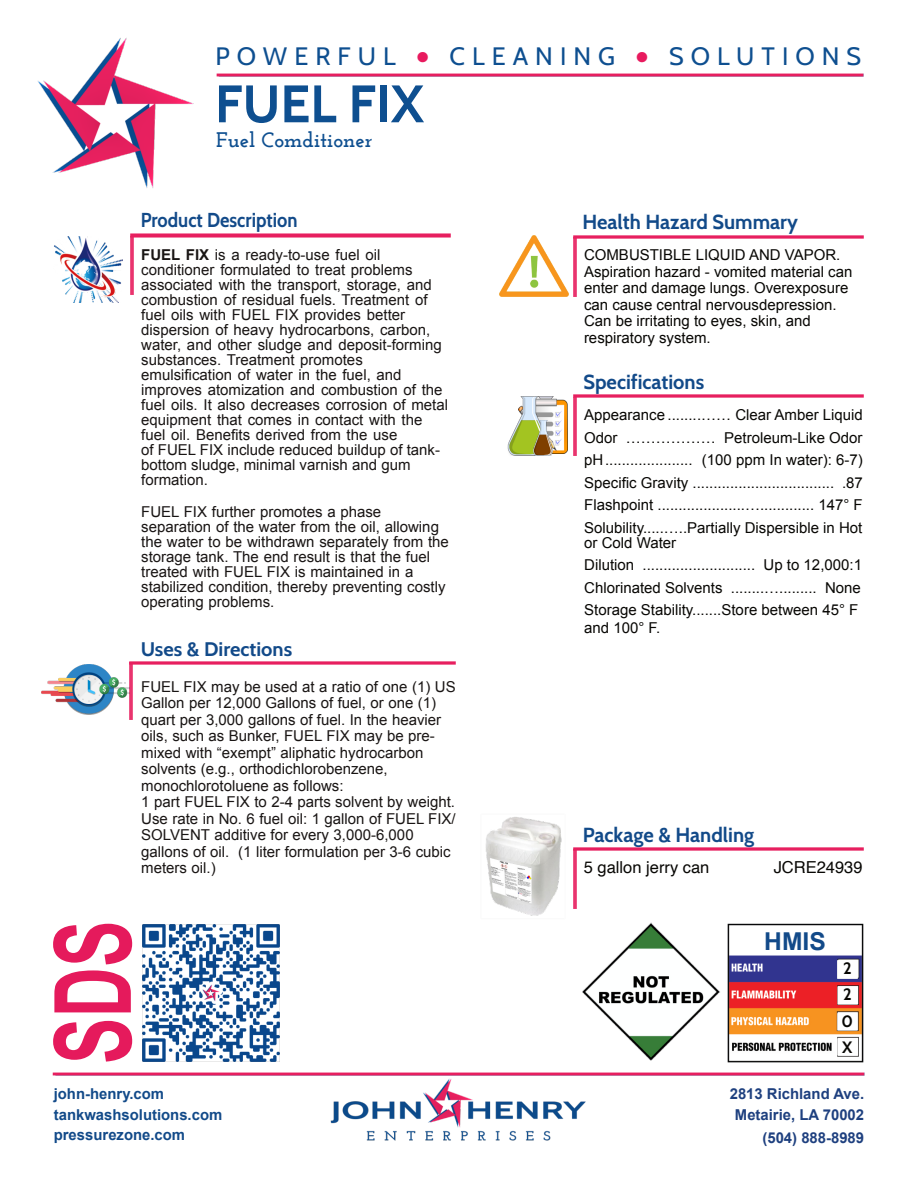
<style>
.page{position:relative;width:918px;height:1188px;background:#fff}
.page>*{position:absolute;margin:0;border:0;box-sizing:border-box;transform-origin:0 0}
.t1{font:700 106.8px "Arial";color:#e51a5c;scale:.66 1}
.t2{font:700 52.65px "Cabin";color:#0e4f90}
.t3{font:25.2px "Cabin";letter-spacing:.28em;color:#0e4f90}
.t4{font:700 24.6px "Arial";color:#124a89}
.t5{font:700 21px "Josefin Slab";color:#0e4f90}
.t6{font:700 20.4px "Cabin";color:#124a89}
.t7{font:700 20.1px "Cabin";color:#124a89;scale:.91 1}
.t8{font:700 19.65px "Cabin";color:#124a89}
.t9{font:16.5px "Helvetica";color:#080704}
.t10{font:700 16.5px/26.4px "Cabin";color:#080704;text-align:justify}
.t11{font:15px/15px "Arial";color:#191514}
.t12{font:15px/22.5px "Arial";color:#080704}
.t13{font:700 15px/20.4px "Arial";color:#124a89}
.t14{font:700 15px/20.4px "Arial";color:#1e407f;text-align:center}
.s1{font-family:"Lucida Grande";color:#e81a5e}
.s2{font-weight:700}
</style>
<div class="page">
<img style="left:330px;top:1078px;width:256px;height:63px">
<img style="left:53px;top:1073px;width:811px;height:3px">
<img style="left:727px;top:924px;width:136px;height:139px">
<img style="left:838px;top:960px;width:20px;height:18px">
<img style="left:837px;top:987px;width:20px;height:69px">
<img style="left:582px;top:922px;width:138px;height:139px">
<img style="left:580px;top:847px;width:284px;height:3px">
<img style="left:485px;top:817px;width:95px;height:99px">
<img style="left:573px;top:398px;width:3px;height:58px">
<img style="left:573px;top:395px;width:291px;height:3px">
<img style="left:552px;top:396px;width:15px;height:58px">
<img style="left:507px;top:396px;width:45px;height:60px">
<img style="left:534px;top:421px;width:18px;height:34px">
<img style="left:573px;top:238px;width:3px;height:58px">
<img style="left:573px;top:235px;width:291px;height:3px">
<img style="left:500px;top:236px;width:69px;height:60px">
<img style="left:130px;top:665px;width:3px;height:55px">
<img style="left:130px;top:661px;width:325px;height:4px">
<img style="left:42px;top:664px;width:88px;height:50px">
<img style="left:130px;top:236px;width:3px;height:58px">
<img style="left:131px;top:234px;width:319px;height:3px">
<img style="left:54px;top:236px;width:68px;height:66px">
<img style="left:216px;top:73px;width:648px;height:3px">
<img style="left:37px;top:38px;width:157px;height:150px">
<img style="left:142px;top:924px;width:138px;height:138px">
<h3 class="t3" style="left:215px;top:40px;width:647px">POWERFUL <span class="s1">●</span> CLEANING <span class="s1">●</span> SOLUTIONS</h3>
<h2 class="t2" style="left:215px;top:71px;width:211px">FUEL FIX</h2>
<h3 class="t5" style="left:216px;top:132px;width:158px">Fuel Comditioner</h3>
<h3 class="t7" style="left:141px;top:208px;width:174px">Product Description</h3>
<p class="t11" style="left:141px;top:249px;width:308px"><span class="s2">FUEL FIX</span> is a ready-to-use fuel oil conditioner formulated to treat problems associated with the transport, storage, and combustion of residual fuels. Treatment of fuel oils with FUEL FIX provides better dispersion of heavy hydrocarbons, carbon, water, and other sludge and deposit-forming substances. Treatment promotes emulsification of water in the fuel, and improves atomization and combustion of the fuel oils. It also decreases corrosion of metal equipment that comes in contact with the fuel oil. Benefits derived from the use<br>of FUEL FIX include reduced buildup of tank&shy;bottom sludge, minimal varnish and gum formation.</p>
<p class="t11" style="left:141px;top:505px;width:309px">FUEL FIX further promotes a phase separation of the water from the oil, allowing the water to be withdrawn separately from the storage tank. The end result is that the fuel treated with FUEL FIX is maintained in a stabilized condition, thereby preventing costly operating problems.</p>
<h3 class="t8" style="left:141px;top:637px;width:153px">Uses &amp; Directions</h3>
<p class="t11" style="left:141px;top:680px;width:316px;line-height:16.5px">FUEL FIX may be used at a ratio of one (1) US Gallon per 12,000 Gallons of fuel, or one (1) quart per 3,000 gallons of fuel. In the heavier oils, such as Bunker, FUEL FIX may be pre&shy;mixed with “exempt” aliphatic hydrocarbon solvents (e.g., orthodichlorobenzene, monochlorotoluene as follows:<br>1 part FUEL FIX to 2-4 parts solvent by weight.<br>Use rate in No. 6 fuel oil: 1 gallon of FUEL FIX/ SOLVENT additive for every 3,000-6,000 gallons of oil. (1 liter formulation per 3-6 cubic meters oil.)</p>
<h1 class="t1" style="left:53px;top:1064px;width:219px;rotate:-90deg">SDS</h1>
<p class="t13" style="left:54px;top:1085px;width:170px">john-henry.com tankwashsolutions.com pressurezone.com</p>
<h3 class="t6" style="left:582px;top:209px;width:217px">Health Hazard Summary</h3>
<p class="t12" style="left:584px;top:248px;width:270px;line-height:16.5px">COMBUSTIBLE LIQUID AND VAPOR.<br>Aspiration hazard - vomited material can enter and damage lungs. Overexposure can cause central nervousdepression.<br>Can be irritating to eyes, skin, and respiratory system.</p>
<h3 class="t6" style="left:584px;top:369px;width:122px">Specifications</h3>
<p class="t12" style="left:584px;top:405px;width:280px;text-align:justify">Appearance ........…… Clear Amber Liquid Odor ……………… Petroleum-Like Odor pH..................... (100 ppm In water): 6-7)<br>Specific Gravity .................................. .87<br>Flashpoint .....................…............. 147° F Solubility.....…..Partially Dispersible in Hot</p>
<p class="t12" style="left:584px;top:533px;width:279px">or Cold Water<br>Dilution ........................... Up to 12,000:1<br>Chlorinated Solvents ........…......... None Storage Stability.......Store between 45° F</p>
<p class="t12" style="left:584px;top:618px;width:78px">and 100° F.</p>
<h3 class="t6" style="left:583px;top:822px;width:173px">Package &amp; Handling</h3>
<p class="t9" style="left:584px;top:860px;width:127px">5 gallon jerry can</p>
<p class="t9" style="left:774px;top:860px;width:90px">JCRE24939</p>
<h3 class="t4" style="left:764px;top:932px;width:63px">HMIS</h3>
<p class="t10" style="left:842px;top:955px;width:13px">2<br>2<br>0</p>
<p class="t10" style="left:842px;top:1034px;width:12px">X</p>
<p class="t14" style="left:730px;top:1085px;width:136px">2813 Richland Ave.<br>Metairie, LA 70002</p>
<p class="t14" style="left:762px;top:1129px;width:103px">(504) 888-8989</p>
</div>
